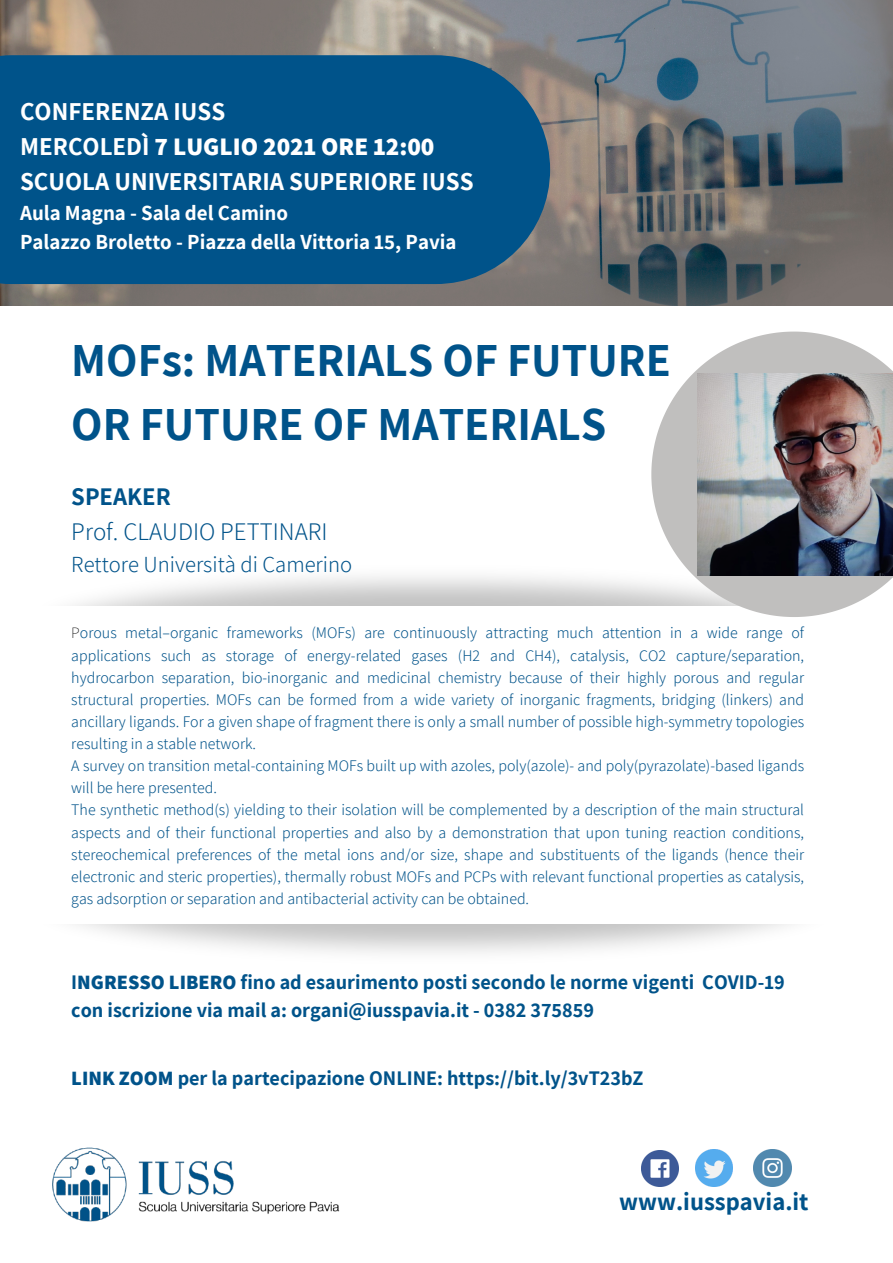
<style>
.page{position:relative;width:893px;height:1263px;background:#fff}
.page>*{position:absolute;margin:0;border:0;box-sizing:border-box;transform-origin:0 0}
.t1{font:700 46.12px "Assistant";color:#00538a}
.t2{font:700 25.12px "Assistant";color:#fff}
.t3{font:800 25.12px "Assistant";color:#fff}
.t4{font:700 24.75px "Assistant";color:#00538a}
.t5{font:300 24.75px "Assistant";color:#00538a}
.t6{font:300 22.5px "Assistant";color:#00538a}
.t7{font:700 21px "Assistant";color:#fff}
.t8{font:700 20.25px/28.1px "Assistant";color:#00538a}
.t9{font:300 15.83px/22.1px "Assistant";color:#00538a;text-align:justify}
.s1{font-weight:700}
.s2{font-weight:200;color:#000}
.s3{font-weight:800}
</style>
<div class="page">
<img style="left:52px;top:1147px;width:288px;height:75px">
<img style="left:0;top:0;width:893px;height:306px">
<div style="left:0;top:55px;width:550px;height:229px;background:#00538a"></div>
<img style="left:641px;top:1150px;width:37px;height:36px">
<img style="left:695px;top:1149px;width:38px;height:38px">
<img style="left:753px;top:1149px;width:38px;height:38px">
<svg style="left:651px;top:332px;width:242px;height:285px;fill:#c0bfbe"></svg>
<img style="left:697px;top:373px;width:196px;height:203px">
<p class="t2" style="left:20px;top:94px;width:207px">CONFERENZA IUSS</p>
<p class="t3" style="left:20px;top:129px;width:416px"><span class="s1">MERCOLEDÌ</span> 7 LUGLIO 2021 ORE 12:00</p>
<p class="t2" style="left:20px;top:164px;width:455px">SCUOLA UNIVERSITARIA SUPERIORE IUSS</p>
<p class="t7" style="left:20px;top:198px;width:270px">Aula Magna - Sala del Camino</p>
<p class="t7" style="left:20px;top:228px;width:438px">Palazzo Broletto - Piazza della Vittoria 15, Pavia</p>
<p class="t1" style="left:71px;top:329px;width:601px">MOFs: MATERIALS OF FUTURE</p>
<p class="t1" style="left:71px;top:393px;width:536px">OR FUTURE OF MATERIALS</p>
<p class="t4" style="left:71px;top:480px;width:101px">SPEAKER</p>
<p class="t5" style="left:71px;top:514px;width:258px">Prof. CLAUDIO PETTINARI</p>
<p class="t6" style="left:71px;top:549px;width:282px">Rettore Università di Camerino</p>
<p class="t9" style="left:71px;top:622px;width:734px"><span class="s2">P</span>orous metal–organic frameworks (MOFs) are continuously attracting much attention in a wide range of applications such as storage of energy-related gases (H2 and CH4), catalysis, CO2 capture/separation, hydrocarbon separation, bio-inorganic and medicinal chemistry because of their highly porous and regular structural properties. MOFs can be formed from a wide variety of inorganic fragments, bridging (linkers) and ancillary ligands. For a given shape of fragment there is only a small number of possible high-symmetry topologies resulting in a stable network.</p>
<p class="t9" style="left:71px;top:754px;width:734px">A survey on transition metal-containing MOFs built up with azoles, poly(azole)- and poly(pyrazolate)-based ligands will be here presented.</p>
<p class="t9" style="left:71px;top:798px;width:734px">The synthetic method(s) yielding to their isolation will be complemented by a description of the main structural aspects and of their functional properties and also by a demonstration that upon tuning reaction conditions, stereochemical preferences of the metal ions and/or size, shape and substituents of the ligands (hence their electronic and steric properties), thermally robust MOFs and PCPs with relevant functional properties as catalysis, gas adsorption or separation and antibacterial activity can be obtained.</p>
<p class="t8" style="left:71px;top:967px;width:715px">I<span class="s3">NGRESSO LIBERO</span> fino ad esaurimento posti secondo le norme vigenti COVID-19 con iscrizione via mail a: organi@iusspavia.it - 0382 375859</p>
<p class="t8" style="left:71px;top:1063px;width:574px"><span class="s3">LINK ZOOM</span> per la partecipazione ONLINE: https://bit.ly/3vT23bZ</p>
<p class="t4" style="left:619px;top:1185px;width:191px">www.iusspavia.it</p>
</div>
